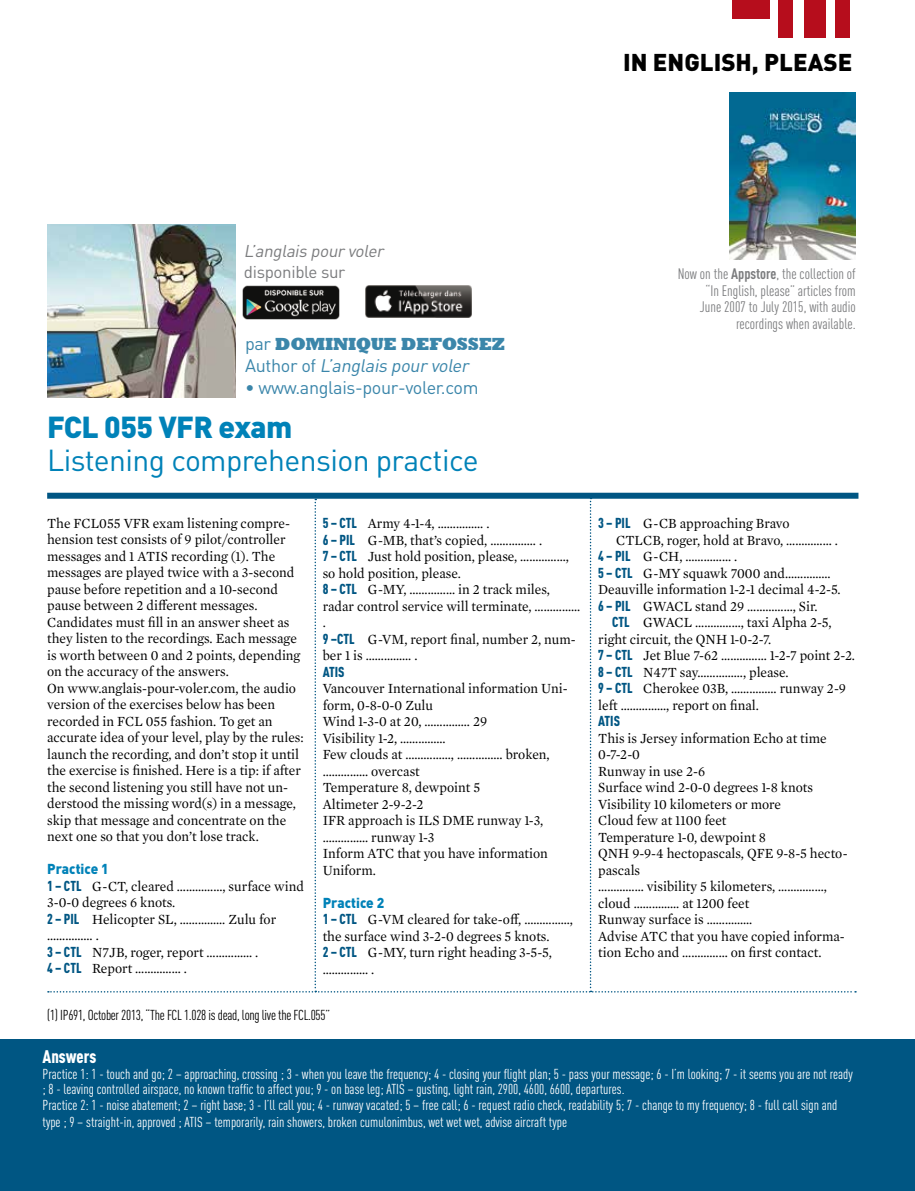
<style>
.page{position:relative;width:915px;height:1191px;background:#fff}
.page>*{position:absolute;margin:0;border:0;box-sizing:border-box;transform-origin:0 0}
.t1{font:30px "DIN";letter-spacing:-.02em;color:#0082b8}
.t2{font:900 30px "DIN";letter-spacing:-.02em;color:#0082b8}
.t3{font:900 24px "DIN";color:#000}
.t4{font:18px "DIN";letter-spacing:-.02em;color:#3b86aa}
.t5{font:italic 18px "DIN";color:#3b86aa}
.t6{font:800 18px "Rockwell";letter-spacing:-.02em;color:#3b86aa}
.t7{font:900 18px "DIN Cond";color:#fff;scale:.95 1}
.t8{font:italic 16.95px "DIN";color:#7b7c7e}
.t9{font:16.95px "DIN";letter-spacing:-.02em;color:#7b7c7e}
.t10{font:15px/16.5px "DIN Cond";color:#7b7c7e;text-align:right}
.t11{font:14.25px/16.5px "Mercury Text G1";color:#000;scale:.95 1}
.t12{font:14.25px/16px "DIN Cond";color:#fff}
.t13{font:14.25px "DIN Cond";letter-spacing:-.02em;color:#000}
.t14{font:900 14.25px "DIN";color:#0082b8;scale:.95 1}
.t15{font:900 14.25px "DIN Cond";color:#005683;scale:.95 1}
.s1{font-weight:700}
.s2{font-family:"DIN";font-weight:400}
.s3{font-style:normal}
.s4{font-family:"DIN Cond";font-weight:900;color:#005683}
</style>
<div class="page">
<img style="left:47px;top:224px;width:188px;height:173px">
<div style="left:731px;top:0;width:38px;height:19px;background:#b60d1c"></div>
<div style="left:778px;top:0;width:14px;height:37px;background:#b60d1c"></div>
<div style="left:834px;top:0;width:15px;height:37px;background:#b60d1c"></div>
<div style="left:804px;top:0;width:21px;height:37px;background:#b60d1c"></div>
<div style="left:47px;top:493px;width:811px;height:6px;background:#005683"></div>
<img style="left:242px;top:285px;width:97px;height:34px">
<img style="left:365px;top:285px;width:106px;height:32px">
<img style="left:729px;top:92px;width:126px;height:168px">
<div style="left:0;top:1040px;width:914px;height:151px;background:#005683"></div>
<svg style="left:48px;top:498px;width:807px;height:494px"></svg>
<h2 class="t3" style="left:623px;top:46px;width:230px">IN ENGLISH, PLEASE</h2>
<p class="t8" style="left:244px;top:240px;width:145px">L’anglais pourvoler</p>
<p class="t9" style="left:244px;top:261px;width:103px">disponible sur</p>
<p class="t10" style="left:677px;top:265px;width:179px">Now on the <span class="s1">Appstore</span>, the collection of “In English, please” articles from<br>June 2007 to July 2015, with audio recordings when available.</p>
<p class="t6" style="left:245px;top:334px;width:261px"><span class="s2">par</span> DOMINIQUE DEFOSSEZ</p>
<p class="t5" style="left:245px;top:354px;width:229px"><span class="s3">A u t h o r o f</span> L’anglais pourvoler</p>
<p class="t4" style="left:245px;top:376px;width:235px">• www.anglais-pour-voler.com</p>
<h1 class="t2" style="left:47px;top:407px;width:246px">FCL 055 VFR exam</h1>
<h1 class="t1" style="left:47px;top:441px;width:433px">Listening comprehension practice</h1>
<p class="t11" style="left:47px;top:514px;width:271px">The FCL055 VFR exam listening compre&shy;hension test consists of 9 pilot/controller messages and 1 ATIS recording (1). The messages are played twice with a 3-second pause before repetition and a 10-second pause between 2 different messages.<br>Candidates must fill in an answer sheet as they listen to the recordings. Each message is worth between 0 and 2 points, depending on the accuracy of the answers.<br>On www.anglais-pour-voler.com, the audio version of the exercises below has been recorded in FCL 055 fashion. To get an accurate idea of your level, play by the rules: launch the recording, and don’t stop it until the exercise is finished. Here is a tip: if after the second listening you still have not un&shy;derstood the missing word(s) in a message, skip that message and concentrate on the next one so that you don’t lose track.</p>
<p class="t14" style="left:47px;top:859px;width:66px">Practice 1</p>
<p class="t11" style="left:47px;top:877px;width:272px"><span class="s4">1 – CTL</span> G-CT, cleared ……………, surface wind<br>3-0-0 degrees 6 knots.<br><span class="s4">2 – PIL</span> Helicopter SL, …………… Zulu for …………… .<br><span class="s4">3 – CTL</span> N7JB, roger, report …………… .<br><span class="s4">4 – CTL</span> Report …………… .</p>
<p class="t11" style="left:322px;top:514px;width:272px"><span class="s4">5 – CTL</span> Army 4-1-4, …………… .<br><span class="s4">6 – PIL</span> G-MB, that’s copied, …………… .<br><span class="s4">7 – CTL</span> Just hold position, please, ……………, so hold position, please.<br><span class="s4">8 – CTL</span> G-MY, …………… in 2 track miles, radar control service will terminate, …………… .<br><span class="s4">9 –CTL</span> G-VM, report final, number 2, num&shy;ber 1 is …………… .</p>
<p class="t15" style="left:322px;top:662px;width:24px">ATIS</p>
<p class="t11" style="left:322px;top:679px;width:259px">Vancouver International information Uni&shy;form, 0-8-0-0 Zulu<br>Wind 1-3-0 at 20, …………… 29<br>Visibility 1-2, ……………<br>Few clouds at ……………, …………… broken, …………… overcast<br>Temperature 8, dewpoint 5<br>Altimeter 2-9-2-2<br>IFR approach is ILS DME runway 1-3, …………… runway 1-3<br>Inform ATC that you have information<br>Uniform.</p>
<p class="t14" style="left:322px;top:893px;width:66px">Practice 2</p>
<p class="t11" style="left:322px;top:910px;width:265px"><span class="s4">1 – CTL</span> G-VM cleared for take-off, ……………, the surface wind 3-2-0 degrees 5 knots.<br><span class="s4">2 – CTL</span> G-MY, turn right heading 3-5-5, …………… .</p>
<p class="t11" style="left:598px;top:514px;width:203px"><span class="s4">3 – PIL</span> G-CB approaching Bravo</p>
<p class="t11" style="left:616px;top:531px;width:235px">CTLCB, roger, hold at Bravo, …………… .</p>
<p class="t11" style="left:598px;top:547px;width:148px"><span class="s4">4 – PIL</span> G-CH, …………… .</p>
<p class="t11" style="left:598px;top:564px;width:246px"><span class="s4">5 – CTL</span> G-MY squawk 7000 and……………</p>
<p class="t11" style="left:598px;top:580px;width:256px">Deauville information 1-2-1 decimal 4-2-5.</p>
<p class="t11" style="left:598px;top:597px;width:232px"><span class="s4">6 – PIL</span> GWACL stand 29 ……………, Sir.</p>
<p class="t11" style="left:612px;top:613px;width:232px"><span class="s4">CTL</span> GWACL ……………, taxi Alpha 2-5,</p>
<p class="t11" style="left:598px;top:630px;width:183px">right circuit, the QNH 1-0-2-7.</p>
<p class="t11" style="left:598px;top:646px;width:272px"><span class="s4">7 – CTL</span> Jet Blue 7-62 …………… 1-2-7 point 2-2.</p>
<p class="t11" style="left:598px;top:663px;width:202px"><span class="s4">8 – CTL</span> N47T say……………, please.</p>
<p class="t11" style="left:598px;top:679px;width:262px"><span class="s4">9 – CTL</span> Cherokee 03B, …………… runway 2-9</p>
<p class="t11" style="left:598px;top:696px;width:171px">left ……………, report on final.</p>
<p class="t15" style="left:598px;top:712px;width:24px">ATIS</p>
<p class="t11" style="left:598px;top:729px;width:264px">This is Jersey information Echo at time<br>0-7-2-0<br>Runway in use 2-6<br>Surface wind 2-0-0 degrees 1-8 knots<br>Visibility 10 kilometers or more<br>Cloud few at 1100 feet<br>Temperature 1-0, dewpoint 8<br>QNH 9-9-4 hectopascals, QFE 9-8-5 hecto&shy;pascals<br>…………… visibility 5 kilometers, ……………, cloud …………… at 1200 feet<br>Runway surface is ……………<br>Advise ATC that you have copied informa&shy;tion Echo and …………… on first contact.</p>
<p class="t13" style="left:47px;top:1007px;width:284px">(1) IP691, October 2013, “The FCL 1.028 is dead, long live the FCL.055”</p>
<p class="t7" style="left:43px;top:1045px;width:58px">Answers</p>
<p class="t12" style="left:43px;top:1065px;width:811px">Practice 1: 1 - touch and go; 2 – approaching, crossing ; 3 - when you leave the frequency; 4 - closing your flight plan; 5 - pass your message; 6 - I’m looking; 7 - it seems you are not ready ; 8 - leaving controlled airspace, no known traffic to affect you; 9 - on base leg; ATIS – gusting, light rain, 2900, 4600, 6600, departures.<br>Practice 2: 1 - noise abatement; 2 – right base; 3 - I’ll call you; 4 - runway vacated; 5 – free call; 6 - request radio check, readability 5; 7 - change to my frequency; 8 - full call sign and type ; 9 – straight-in, approved ; ATIS – temporarily, rain showers, broken cumulonimbus, wet wet wet, advise aircraft type</p>
</div>
